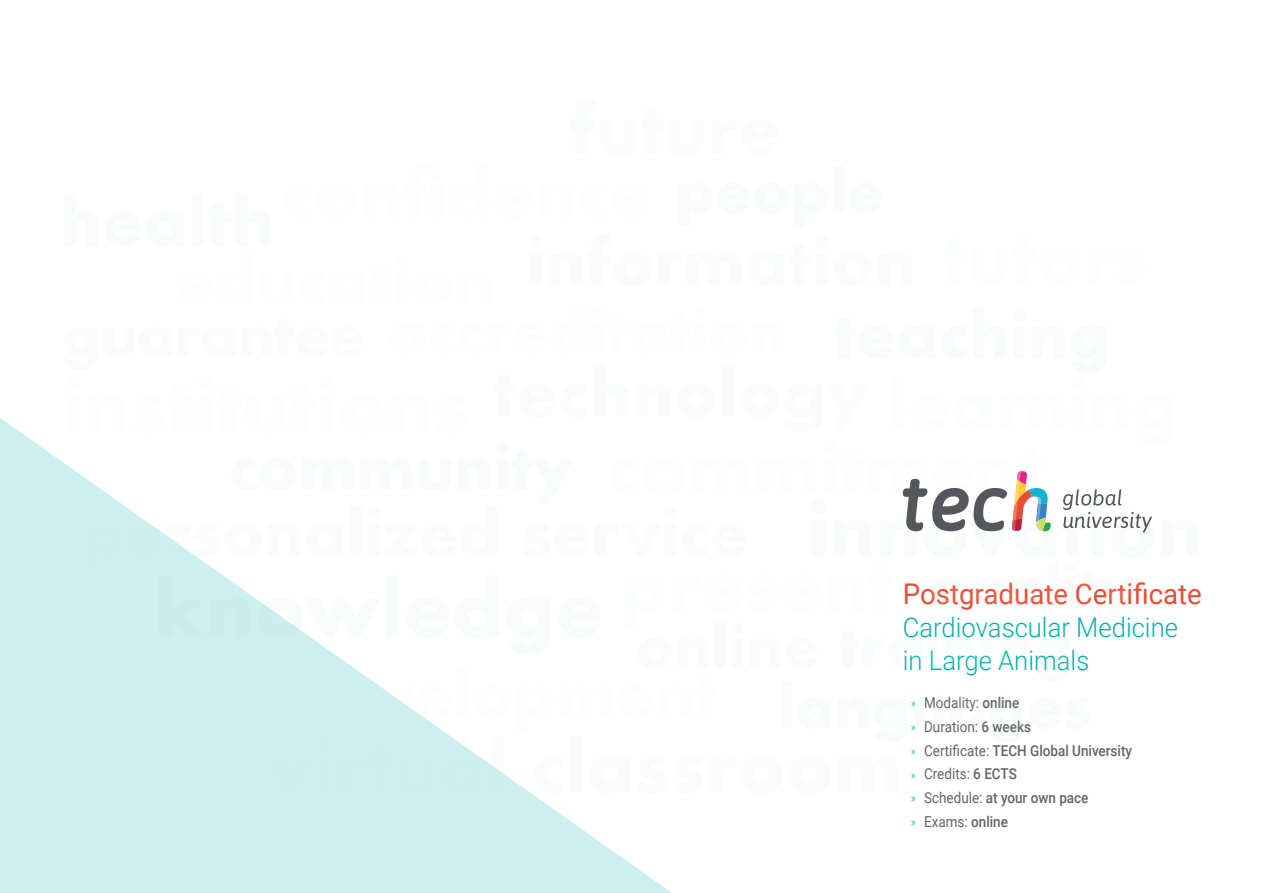
<style>
.page{position:relative;width:1263px;height:893px;background:#fff}
.page>*{position:absolute;margin:0;border:0;box-sizing:border-box;transform-origin:0 0}
.t1{font:28.5px "Roboto";color:#e94d35}
.t2{font:300 27px/33px "Roboto";color:#00b2af;scale:.95 1}
.t3{font:500 15px/23.7px "Roboto";color:#61646a;scale:.9 1}
.s1{font-family:"Myriad Pro";font-weight:400;font-size:12px;color:#00b2af}
.s2{font-weight:400}
</style>
<div class="page">
<svg style="left:0;top:418px;width:672px;height:475px;background:#d1f0f0"></svg>
<svg style="left:64px;top:418px;width:1088px;height:376px"></svg>
<h1 class="t1" style="left:903px;top:574px;width:301px">Postgraduate Certificate</h1>
<h2 class="t2" style="left:903px;top:610px;width:291px">Cardiovascular Medicine in Large Animals</h2>
<p class="t3" style="left:911px;top:690px;width:247px"><span class="s1">»</span> <span class="s2">Modality:</span> online<br><span class="s1">»</span> <span class="s2">Duration:</span> 6 weeks<br><span class="s1">»</span> <span class="s2">Certificate:</span> TECH Global University <span class="s1">»</span> <span class="s2">Credits:</span> 6 ECTS<br><span class="s1">»</span> <span class="s2">Schedule:</span> at your own pace<br><span class="s1">»</span> <span class="s2">Exams:</span> online</p>
</div>
